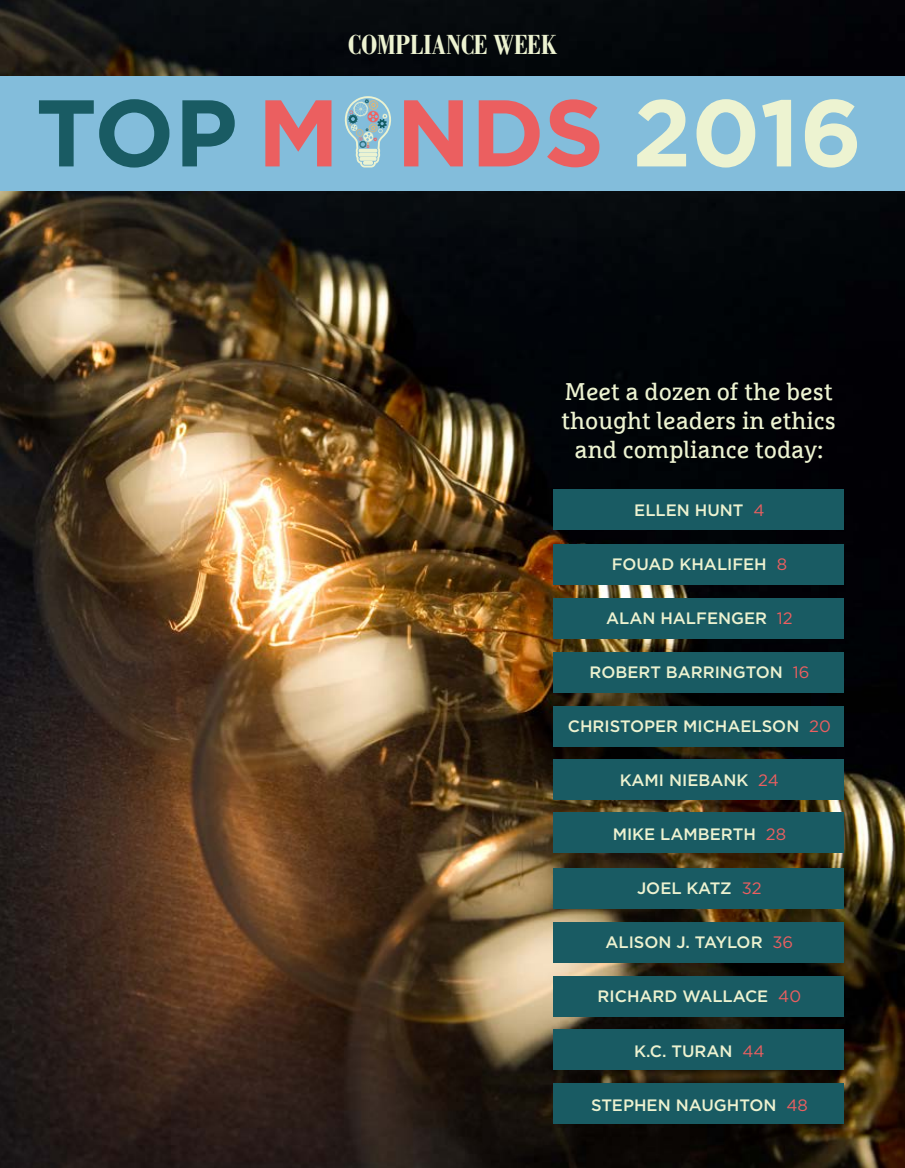
<style>
.page{position:relative;width:905px;height:1168px;background:#fff}
.page>*{position:absolute;margin:0;border:0;box-sizing:border-box;transform-origin:0 0}
.t1{font:700 94.5px "Gotham";letter-spacing:-.005em;color:#eb5f60}
.t2{font:700 condensed 29.55px "Bodoni Std";color:#edf3d1}
.t3{font:24px/28.8px "Marselis Slab Offc";color:#edf3d1;text-align:center}
.t4{font:500 16.5px "Gotham";color:#edf2d0}
.s1{color:#195b63}
.s2{color:#edf3d1}
.s3{font-weight:400;color:#eb5f60}
</style>
<div class="page">
<img style="left:0;top:191px;width:904px;height:977px">
<img style="left:0;top:0;width:904px;height:77px">
<div style="left:0;top:77px;width:904px;height:114px;background:#83bddb"></div>
<svg style="left:345px;top:96px;width:46px;height:71px"></svg>
<svg style="left:358px;top:149px;width:19px;height:4px"></svg>
<svg style="left:358px;top:153px;width:19px;height:4px"></svg>
<svg style="left:359px;top:157px;width:17px;height:4px"></svg>
<svg style="left:363px;top:161px;width:10px;height:4px"></svg>
<div style="left:553px;top:489px;width:291px;height:41px;background:#195b63"></div>
<div style="left:553px;top:598px;width:291px;height:40px;background:#195b63"></div>
<div style="left:553px;top:653px;width:291px;height:40px;background:#195b63"></div>
<div style="left:553px;top:706px;width:291px;height:40px;background:#195b63"></div>
<div style="left:553px;top:759px;width:291px;height:40px;background:#195b63"></div>
<div style="left:553px;top:812px;width:291px;height:41px;background:#195b63"></div>
<div style="left:553px;top:868px;width:291px;height:41px;background:#195b63"></div>
<div style="left:553px;top:922px;width:291px;height:40px;background:#195b63"></div>
<div style="left:553px;top:976px;width:291px;height:40px;background:#195b63"></div>
<div style="left:553px;top:1029px;width:291px;height:41px;background:#195b63"></div>
<div style="left:553px;top:1083px;width:291px;height:41px;background:#195b63"></div>
<div style="left:553px;top:544px;width:291px;height:40px;background:#195b63"></div>
<h2 class="t2" style="left:348px;top:28px;width:210px">COMPLIANCE WEEK</h2>
<h1 class="t1" style="left:36px;top:70px;width:828px"><span class="s1">TOP</span> M NDS <span class="s2">2016</span></h1>
<h3 class="t3" style="left:561px;top:377px;width:276px">Meet a dozen of the best thought leaders in ethics and compliance today:</h3>
<p class="t4" style="left:634px;top:500px;width:132px">ELLEN HUNT <span class="s3">4</span></p>
<p class="t4" style="left:611px;top:554px;width:177px">FOUAD KHALIFEH <span class="s3">8</span></p>
<p class="t4" style="left:606px;top:608px;width:188px">ALAN HALFENGER <span class="s3">12</span></p>
<p class="t4" style="left:589px;top:662px;width:221px">ROBERT BARRINGTON <span class="s3">16</span></p>
<p class="t4" style="left:568px;top:716px;width:265px">CHRISTOPER MICHAELSON <span class="s3">20</span></p>
<p class="t4" style="left:620px;top:770px;width:160px">KAMI NIEBANK <span class="s3">24</span></p>
<p class="t4" style="left:612px;top:824px;width:175px">MIKE LAMBERTH <span class="s3">28</span></p>
<p class="t4" style="left:637px;top:878px;width:126px">JOEL KATZ <span class="s3">32</span></p>
<p class="t4" style="left:605px;top:932px;width:189px">ALISON J. TAYLOR <span class="s3">36</span></p>
<p class="t4" style="left:597px;top:986px;width:205px">RICHARD WALLACE <span class="s3">40</span></p>
<p class="t4" style="left:634px;top:1040px;width:132px">K.C. TURAN <span class="s3">44</span></p>
<p class="t4" style="left:591px;top:1094px;width:218px">STEPHEN NAUGHTON <span class="s3">48</span></p>
</div>
